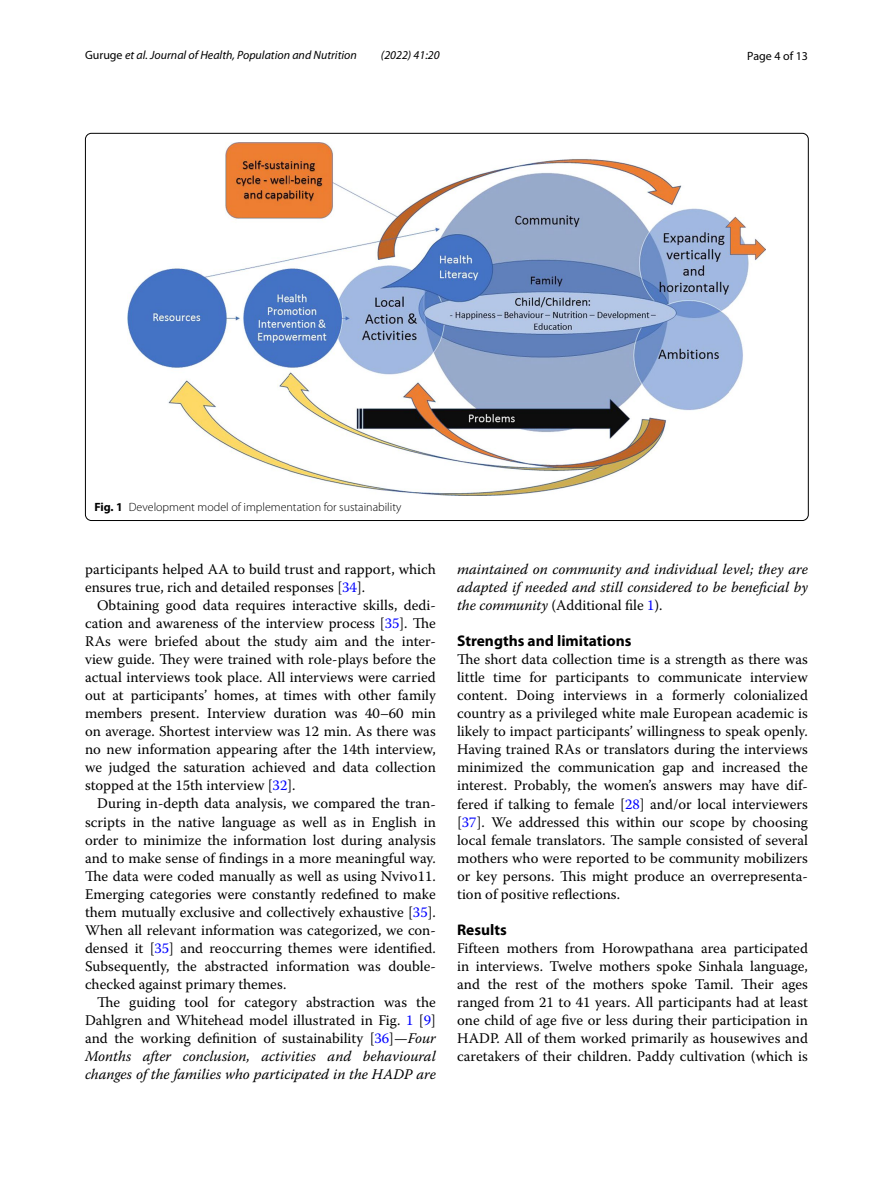
<style>
.page{position:relative;width:893px;height:1187px;background:#fff}
.page>*{position:absolute;margin:0;border:0;box-sizing:border-box;transform-origin:0 0}
.t1{font:700 15.45px "Myriad Pro";color:#000}
.t2{font:14.7px/18px "Warnock Pro";color:#000;text-align:justify}
.t3{font:italic 14.7px/18px "Warnock Pro";color:#000;text-align:justify}
.t4{font:italic 12px "Myriad Pro";color:#000}
.t5{font:300 12px "Myriad Pro";color:#000}
.t6{font:12px "Myriad Pro";color:#000}
.s1{font-style:normal}
.s2{font-weight:700}
.s3{color:#00f}
.s4{font-style:italic}
.s5{font-style:normal;color:#00f}
</style>
<div class="page">
<img style="left:128px;top:142px;width:638px;height:353px">
<p class="t4" style="left:85px;top:48px;width:273px"><span class="s1">Guruge</span> et al. Journal of Health, Population and Nutrition</p>
<p class="t4" style="left:381px;top:48px;width:60px">(2022) 41:20</p>
<p class="t6" style="left:747px;top:48px;width:62px">Page 4 of 13</p>
<p class="t5" style="left:94px;top:500px;width:309px"><span class="s2">Fig. 1</span> Development model of implementation for sustainability</p>
<p class="t2" style="left:85px;top:560px;width:352px">participants helped AA to build trust and rapport, which ensures true, rich and detailed responses [<span class="s3">34</span>].</p>
<p class="t2" style="left:85px;top:596px;width:352px;text-indent:12px">Obtaining good data requires interactive skills, dedi&shy;cation and awareness of the interview process [<span class="s3">35</span>]. The RAs were briefed about the study aim and the inter&shy;view guide. They were trained with role-plays before the actual interviews took place. All interviews were carried out at participants’ homes, at times with other family members present. Interview duration was 40–60 min on average. Shortest interview was 12 min. As there was no new information appearing after the 14th interview, we judged the saturation achieved and data collection stopped at the 15th interview [<span class="s3">32</span>].</p>
<p class="t2" style="left:85px;top:794px;width:352px;text-indent:12px">During in-depth data analysis, we compared the tran&shy;scripts in the native language as well as in English in order to minimize the information lost during analysis and to make sense of findings in a more meaningful way.<br>The data were coded manually as well as using Nvivo11.<br>Emerging categories were constantly redefined to make them mutually exclusive and collectively exhaustive [<span class="s3">35</span>].<br>When all relevant information was categorized, we con&shy;densed it [<span class="s3">35</span>] and reoccurring themes were identified.<br>Subsequently, the abstracted information was double&shy;checked against primary themes.</p>
<p class="t2" style="left:85px;top:992px;width:352px;text-indent:12px">The guiding tool for category abstraction was the Dahlgren and Whitehead model illustrated in Fig. <span class="s3">1</span> [<span class="s3">9</span>] and the working definition of sustainability [<span class="s3">36</span>]—<span class="s4">Four Months after conclusion, activities and behavioural changes of the families who participated in the HADP are</span></p>
<p class="t3" style="left:457px;top:560px;width:352px">maintained on community and individual level; they are adapted if needed and still considered to be beneficial by the community <span class="s1">(Additional file</span> <span class="s5">1</span><span class="s1">).</span></p>
<p class="t1" style="left:457px;top:631px;width:176px">Strengths and limitations</p>
<p class="t2" style="left:457px;top:650px;width:352px">The short data collection time is a strength as there was little time for participants to communicate interview content. Doing interviews in a formerly colonialized country as a privileged white male European academic is likely to impact participants’ willingness to speak openly.<br>Having trained RAs or translators during the interviews minimized the communication gap and increased the interest. Probably, the women’s answers may have dif&shy;fered if talking to female [<span class="s3">28</span>] and/or local interviewers [<span class="s3">37</span>]. We addressed this within our scope by choosing local female translators. The sample consisted of several mothers who were reported to be community mobilizers or key persons. This might produce an overrepresenta&shy;tion of positive reflections.</p>
<p class="t1" style="left:457px;top:919px;width:51px">Results</p>
<p class="t2" style="left:457px;top:938px;width:352px">Fifteen mothers from Horowpathana area participated in interviews. Twelve mothers spoke Sinhala language, and the rest of the mothers spoke Tamil. Their ages ranged from 21 to 41 years. All participants had at least one child of age five or less during their participation in HADP. All of them worked primarily as housewives and caretakers of their children. Paddy cultivation (which is</p>
</div>
